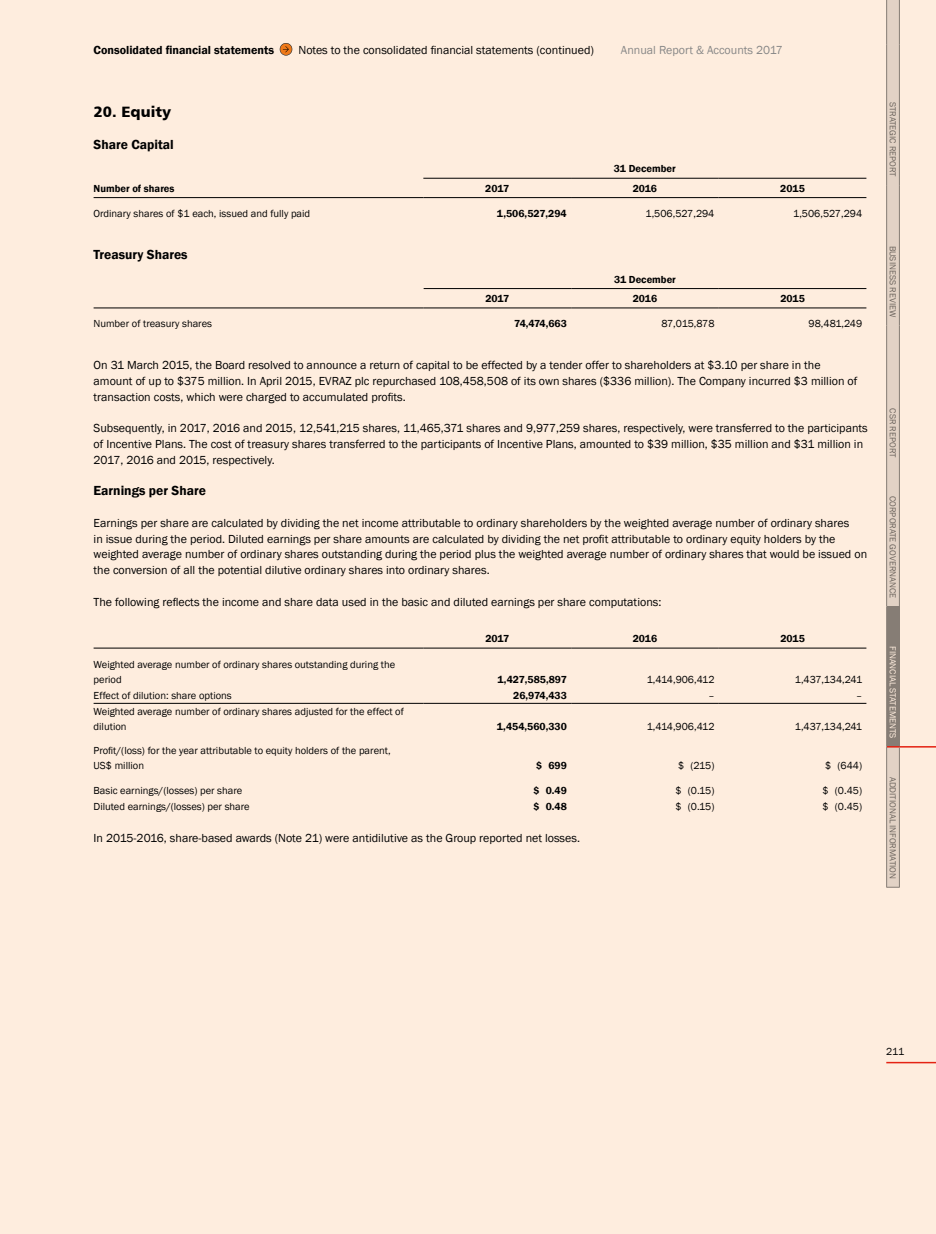
<style>
.page{position:relative;width:936px;height:1234px;background:#fff}
.page>*{position:absolute;margin:0;border:0;box-sizing:border-box;transform-origin:0 0}
.t1{font:15px "Humanist 777 BT Black B";color:#000}
.t2{font:600 13.5px "Franklin Gothic";color:#000}
.t3{font:12px/15.8px "Franklin Gothic";color:#000}
.t4{font:600 12px "Franklin Gothic";color:#000}
.t5{font:12px "Franklin Gothic";color:#878787}
.t6{font:10.5px/15px "Franklin Gothic";color:#000}
.t7{font:600 10.5px "Franklin Gothic";color:#000}
.t8{font:10.5px "Franklin Gothic";letter-spacing:-.025em;color:#000}
.t9{font:9px "Franklin Gothic";color:#706f6f}
.t10{font:9px "Franklin Gothic";color:#fff}
</style>
<div class="page">
<div style="left:0;top:0;width:935px;height:1233px;background:#feedde"></div>
<svg style="left:280px;top:43px;width:12px;height:12px"></svg>
<hr style="left:94px;top:197px;width:329px;height:1px;background:#000">
<hr style="left:423px;top:197px;width:148px;height:1px;background:#000">
<hr style="left:571px;top:197px;width:147px;height:1px;background:#000">
<hr style="left:718px;top:197px;width:148px;height:1px;background:#000">
<hr style="left:423px;top:178px;width:148px;height:1px;background:#000">
<hr style="left:571px;top:178px;width:147px;height:1px;background:#000">
<hr style="left:718px;top:178px;width:148px;height:1px;background:#000">
<hr style="left:94px;top:307px;width:329px;height:1px;background:#000">
<hr style="left:423px;top:307px;width:148px;height:1px;background:#000">
<hr style="left:571px;top:307px;width:147px;height:1px;background:#000">
<hr style="left:718px;top:307px;width:148px;height:1px;background:#000">
<hr style="left:423px;top:288px;width:148px;height:1px;background:#000">
<hr style="left:571px;top:288px;width:147px;height:1px;background:#000">
<hr style="left:718px;top:288px;width:148px;height:1px;background:#000">
<hr style="left:94px;top:647px;width:329px;height:1px;background:#000">
<hr style="left:423px;top:647px;width:148px;height:1px;background:#000">
<hr style="left:571px;top:647px;width:147px;height:1px;background:#000">
<hr style="left:718px;top:647px;width:148px;height:1px;background:#000">
<hr style="left:94px;top:703px;width:329px;height:1px;background:#000">
<hr style="left:423px;top:703px;width:148px;height:1px;background:#000">
<hr style="left:571px;top:703px;width:147px;height:1px;background:#000">
<hr style="left:718px;top:703px;width:148px;height:1px;background:#000">
<hr style="left:886px;top:1061px;width:49px;height:2px;background:#e42313">
<hr style="left:899px;top:746px;width:36px;height:1px;background:#e42313">
<svg style="left:886px;top:0;width:13px;height:887px;background:#cdbeb2"></svg>
<p class="t4" style="left:94px;top:43px;width:182px">Consolidated financial statements</p>
<p class="t3" style="left:298px;top:42px;width:297px">Notes to the consolidated financial statements (continued)</p>
<p class="t1" style="left:94px;top:102px;width:79px">20. Equity</p>
<p class="t2" style="left:94px;top:136px;width:82px">Share Capital</p>
<p class="t5" style="left:621px;top:43px;width:163px">Annual Report &amp; Accounts 2017</p>
<p class="t7" style="left:614px;top:162px;width:63px">31 December</p>
<p class="t7" style="left:94px;top:181px;width:82px">Number of shares</p>
<p class="t7" style="left:485px;top:181px;width:25px">2017</p>
<p class="t7" style="left:632px;top:181px;width:26px">2016</p>
<p class="t7" style="left:780px;top:181px;width:26px">2015</p>
<p class="t6" style="left:94px;top:206px;width:218px">Ordinary shares of $1 each, issued and fully paid</p>
<p class="t7" style="left:497px;top:207px;width:71px">1,506,527,294</p>
<p class="t6" style="left:645px;top:206px;width:70px">1,506,527,294</p>
<p class="t6" style="left:793px;top:206px;width:70px">1,506,527,294</p>
<p class="t2" style="left:94px;top:246px;width:96px">Treasury Shares</p>
<p class="t7" style="left:614px;top:272px;width:63px">31 December</p>
<p class="t7" style="left:485px;top:292px;width:25px">2017</p>
<p class="t7" style="left:632px;top:292px;width:26px">2016</p>
<p class="t7" style="left:780px;top:292px;width:26px">2015</p>
<p class="t6" style="left:94px;top:316px;width:120px">Number of treasury shares</p>
<p class="t7" style="left:514px;top:317px;width:54px">74,474,663</p>
<p class="t6" style="left:661px;top:316px;width:55px">87,015,878</p>
<p class="t6" style="left:808px;top:316px;width:55px">98,481,249</p>
<p class="t3" style="left:94px;top:357px;width:765px">On 31 March 2015, the Board resolved to announce a return of capital to be effected by a tender offer to shareholders at $3.10 per share in the amount of up to $375 million. In April 2015, EVRAZ plc repurchased 108,458,508 of its own shares ($336 million). The Company incurred $3 million of transaction costs, which were charged to accumulated profits.</p>
<p class="t3" style="left:94px;top:420px;width:775px">Subsequently, in 2017, 2016 and 2015, 12,541,215 shares, 11,465,371 shares and 9,977,259 shares, respectively, were transferred to the participants of Incentive Plans. The cost of treasury shares transferred to the participants of Incentive Plans, amounted to $39 million, $35 million and $31 million in<br>2017, 2016 and 2015, respectively.</p>
<p class="t2" style="left:94px;top:482px;width:114px">Earnings per Share</p>
<p class="t3" style="left:94px;top:515px;width:775px">Earnings per share are calculated by dividing the net income attributable to ordinary shareholders by the weighted average number of ordinary shares<br>in issue during the period. Diluted earnings per share amounts are calculated by dividing the net profit attributable to ordinary equity holders by the weighted average number of ordinary shares outstanding during the period plus the weighted average number of ordinary shares that would be issued on the conversion of all the potential dilutive ordinary shares into ordinary shares.</p>
<p class="t3" style="left:94px;top:594px;width:569px">The following reflects the income and share data used in the basic and diluted earnings per share computations:</p>
<p class="t7" style="left:485px;top:632px;width:25px">2017</p>
<p class="t7" style="left:632px;top:632px;width:26px">2016</p>
<p class="t7" style="left:780px;top:632px;width:26px">2015</p>
<p class="t6" style="left:94px;top:657px;width:303px">Weighted average number of ordinary shares outstanding during the period</p>
<p class="t7" style="left:497px;top:673px;width:71px">1,427,585,897</p>
<p class="t6" style="left:647px;top:672px;width:69px">1,414,906,412</p>
<p class="t8" style="left:794px;top:673px;width:69px">1,437,134,241</p>
<p class="t6" style="left:94px;top:688px;width:140px">Effect of dilution: share options</p>
<p class="t7" style="left:513px;top:689px;width:55px">26,974,433</p>
<p class="t6" style="left:708px;top:688px;width:8px">–</p>
<p class="t6" style="left:855px;top:688px;width:8px">–</p>
<p class="t6" style="left:94px;top:704px;width:312px">Weighted average number of ordinary shares adjusted for the effect of dilution</p>
<p class="t7" style="left:496px;top:719px;width:72px">1,454,560,330</p>
<p class="t6" style="left:647px;top:719px;width:69px">1,414,906,412</p>
<p class="t8" style="left:794px;top:719px;width:69px">1,437,134,241</p>
<p class="t6" style="left:94px;top:743px;width:298px">Profit/(loss) for the year attributable to equity holders of the parent,<br>US$ million</p>
<p class="t7" style="left:536px;top:759px;width:32px">$ 699</p>
<p class="t6" style="left:678px;top:758px;width:38px">$ (215)</p>
<p class="t6" style="left:825px;top:758px;width:39px">$ (644)</p>
<p class="t6" style="left:94px;top:782px;width:150px">Basic earnings/(losses) per share</p>
<p class="t7" style="left:533px;top:783px;width:35px">$ 0.49</p>
<p class="t6" style="left:675px;top:782px;width:41px">$ (0.15)</p>
<p class="t6" style="left:822px;top:782px;width:41px">$ (0.45)</p>
<p class="t6" style="left:94px;top:798px;width:158px">Diluted earnings/(losses) per share</p>
<p class="t7" style="left:533px;top:799px;width:35px">$ 0.48</p>
<p class="t6" style="left:675px;top:798px;width:41px">$ (0.15)</p>
<p class="t6" style="left:822px;top:798px;width:41px">$ (0.45)</p>
<p class="t3" style="left:94px;top:830px;width:488px">In 2015-2016, share-based awards (Note 21) were antidilutive as the Group reported net losses.</p>
<p class="t9" style="left:898px;top:102px;width:76px;rotate:90deg">STRATEGIC REPORT</p>
<p class="t9" style="left:898px;top:245px;width:73px;rotate:90deg">BUSINESS REVIEW</p>
<p class="t9" style="left:898px;top:408px;width:51px;rotate:90deg">CSR REPORT</p>
<p class="t9" style="left:898px;top:496px;width:103px;rotate:90deg">CORPORATE GOVERNANCE</p>
<p class="t10" style="left:898px;top:645px;width:94px;rotate:90deg">FINANCIAL STATEMENTS</p>
<p class="t9" style="left:898px;top:776px;width:103px;rotate:90deg">ADDITIONAL INFORMATION</p>
<p class="t6" style="left:886px;top:1044px;width:19px">211</p>
</div>
